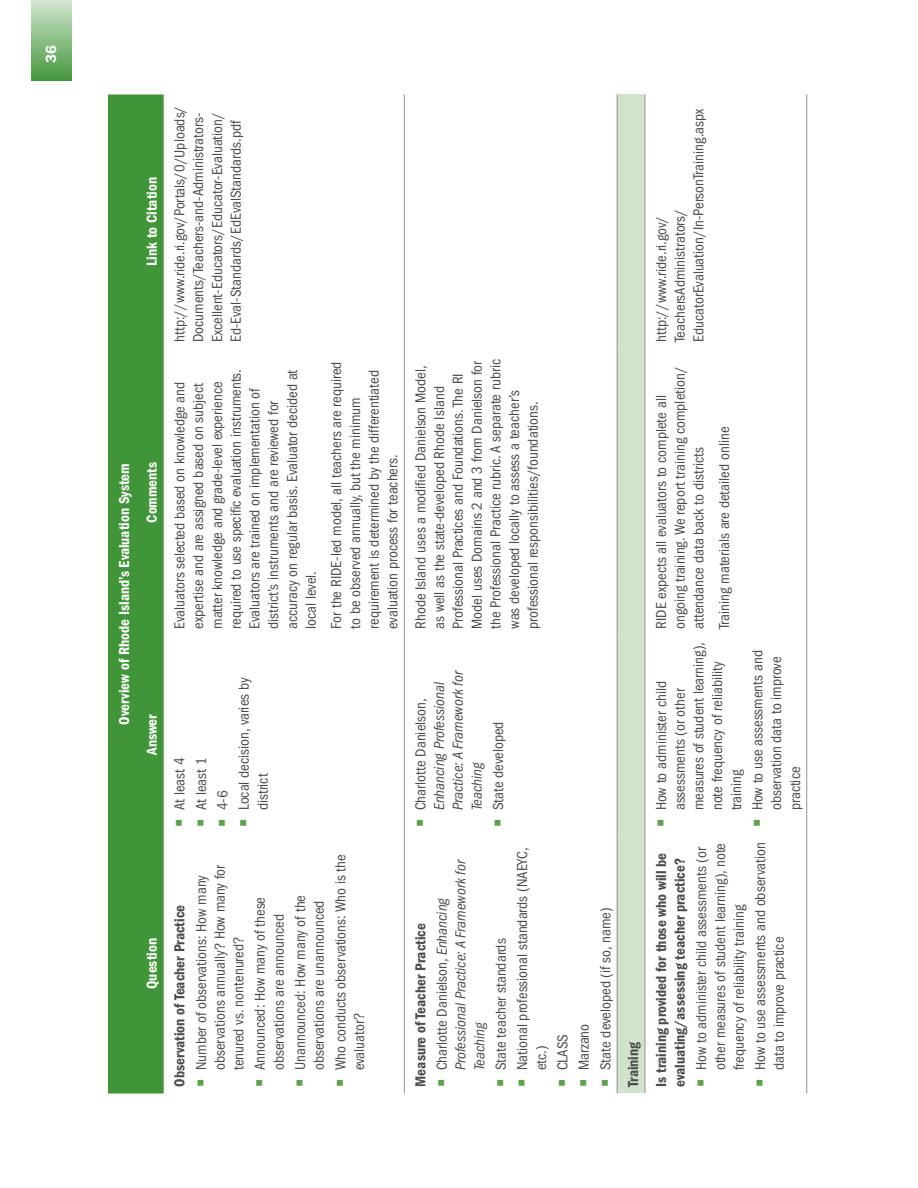
<style>
.page{position:relative;width:918px;height:1188px;background:#fff}
.page>*{position:absolute;margin:0;border:0;box-sizing:border-box;transform-origin:0 0}
.Table_Paragraph{font:condensed 15px/18.8px "ITC Franklin Gothic Std";color:#4b4c4d}
.t1{font:italic condensed 15px/18.8px "ITC Franklin Gothic Std";color:#4b4c4d}
.Table_Paragraph-2{font:15px/18.8px "ITC Franklin Gothic Std Dm Cd";color:#4b4c4d}
.Table_Column_Heads{font:15px "ITC Franklin Gothic Std Dm Cd";color:#fff}
.t2{font:600 15px "ITC Franklin Gothic Std";color:#fff}
.s1{color:#5ea04c}
.s2{font-style:normal}
</style>
<div class="page">
<div style="left:31px;top:0;width:40px;height:81px;background:linear-gradient(to bottom,#d2e6d1,#42973a)"></div>
<div style="left:108px;top:94px;width:56px;height:1000px;background:#3f9537"></div>
<div style="left:617px;top:94px;width:28px;height:1000px;background:#d2e3cc"></div>
<hr style="left:404px;top:834px;width:1px;height:260px;background:#939598">
<hr style="left:404px;top:636px;width:1px;height:198px;background:#939598">
<hr style="left:404px;top:349px;width:1px;height:287px;background:#939598">
<hr style="left:404px;top:94px;width:1px;height:255px;background:#939598">
<hr style="left:806px;top:834px;width:1px;height:260px;background:#939598">
<hr style="left:806px;top:636px;width:1px;height:198px;background:#939598">
<hr style="left:806px;top:349px;width:1px;height:287px;background:#939598">
<hr style="left:806px;top:94px;width:1px;height:255px;background:#939598">
<hr style="left:617px;top:834px;width:1px;height:260px;background:#939598">
<hr style="left:617px;top:636px;width:1px;height:198px;background:#939598">
<hr style="left:617px;top:349px;width:1px;height:287px;background:#939598">
<hr style="left:617px;top:94px;width:1px;height:255px;background:#939598">
<hr style="left:645px;top:834px;width:1px;height:260px;background:#939598">
<hr style="left:645px;top:636px;width:1px;height:198px;background:#939598">
<hr style="left:645px;top:349px;width:1px;height:287px;background:#939598">
<hr style="left:645px;top:94px;width:1px;height:255px;background:#939598">
<p class="t2" style="left:42px;top:63px;width:19px;rotate:-90deg">36</p>
<p class="Table_Column_Heads" style="left:143px;top:266px;width:90px;rotate:-90deg">Link to Citation</p>
<p class="Table_Column_Heads" style="left:116px;top:725px;width:263px;rotate:-90deg">Overview of Rhode Island’s Evaluation System</p>
<p class="Table_Column_Heads" style="left:143px;top:523px;width:62px;rotate:-90deg">Comments</p>
<p class="Table_Column_Heads" style="left:143px;top:755px;width:42px;rotate:-90deg">Answer</p>
<p class="Table_Column_Heads" style="left:143px;top:989px;width:52px;rotate:-90deg">Question</p>
<p class="Table_Paragraph" style="left:170px;top:342px;width:238px;rotate:-90deg">http://www.ride.ri.gov/Portals/0/Uploads/ Documents/Teachers-and-Administrators-Excellent-Educators/Educator-Evaluation/ Ed-Eval-Standards/EdEvalStandards.pdf</p>
<p class="Table_Paragraph" style="left:170px;top:629px;width:261px;rotate:-90deg">Evaluators selected based on knowledge and expertise and are assigned based on subject matter knowledge and grade-level experience required to use specific evaluation instruments.<br>Evaluators are trained on implementation of district’s instruments and are reviewed for accuracy on regular basis. Evaluator decided at local level.</p>
<p class="Table_Paragraph" style="left:327px;top:629px;width:269px;rotate:-90deg">For the RIDE-led model, all teachers are required to be observed annually, but the minimum requirement is determined by the differentiated evaluation process for teachers.</p>
<p class="Table_Paragraph" style="left:411px;top:629px;width:271px;rotate:-90deg">Rhode Island uses a modified Danielson Model, as well as the state-developed Rhode Island Professional Practices and Foundations. The RI Model uses Domains 2 and 3 from Danielson for the Professional Practice rubric. A separate rubric was developed locally to assess a teacher’s professional responsibilities/foundations.</p>
<p class="Table_Paragraph" style="left:170px;top:827px;width:71px;rotate:-90deg"><span class="s1">○</span> At least 4</p>
<p class="Table_Paragraph" style="left:192px;top:827px;width:71px;rotate:-90deg"><span class="s1">○</span> At least 1</p>
<p class="Table_Paragraph" style="left:213px;top:827px;width:38px;rotate:-90deg"><span class="s1">○</span> 4-6</p>
<p class="Table_Paragraph" style="left:235px;top:810px;width:134px;text-indent:-16px;rotate:-90deg"><span class="s1">○</span> Local decision, varies by district</p>
<p class="Table_Paragraph-2" style="left:170px;top:1087px;width:183px;rotate:-90deg">Observation of Teacher Practice</p>
<p class="Table_Paragraph" style="left:192px;top:1070px;width:207px;text-indent:-16px;rotate:-90deg"><span class="s1">○</span> Number of observations: How many observations annually? How many for tenured vs. nontenured?</p>
<p class="Table_Paragraph" style="left:251px;top:1087px;width:191px;text-align:center;rotate:-90deg"><span class="s1">○</span> Announced: How many of these observations are announced</p>
<p class="Table_Paragraph" style="left:291px;top:1070px;width:177px;text-indent:-16px;rotate:-90deg"><span class="s1">○</span> Unannounced: How many of the observations are unannounced</p>
<p class="Table_Paragraph" style="left:331px;top:1070px;width:218px;text-indent:-16px;rotate:-90deg"><span class="s1">○</span> Who conducts observations: Who is the evaluator?</p>
<p class="t1" style="left:411px;top:810px;width:142px;text-indent:-16px;rotate:-90deg"><span class="s1">○</span> <span class="s2">Charlotte Danielson,<br></span>Enhancing Professional<br>Practice: A Framework for<br>Teaching</p>
<p class="Table_Paragraph" style="left:489px;top:827px;width:107px;rotate:-90deg"><span class="s1">○</span> State developed</p>
<p class="Table_Paragraph-2" style="left:411px;top:1087px;width:165px;rotate:-90deg">Measure of Teacher Practice</p>
<p class="t1" style="left:433px;top:1070px;width:213px;text-indent:-16px;rotate:-90deg"><span class="s1">○</span> <span class="s2">Charlotte Danielson,</span> Enhancing<br>Professional Practice: A Framework for<br>Teaching</p>
<p class="Table_Paragraph" style="left:492px;top:1087px;width:150px;rotate:-90deg"><span class="s1">○</span> State teacher standards</p>
<p class="Table_Paragraph" style="left:513px;top:1070px;width:224px;text-indent:-16px;rotate:-90deg"><span class="s1">○</span> National professional standards (NAEYC, etc.)</p>
<p class="Table_Paragraph" style="left:553px;top:1087px;width:54px;rotate:-90deg"><span class="s1">○</span> CLASS</p>
<p class="Table_Paragraph" style="left:575px;top:1087px;width:65px;rotate:-90deg"><span class="s1">○</span> Marzano</p>
<p class="Table_Paragraph" style="left:596px;top:1087px;width:181px;rotate:-90deg"><span class="s1">○</span> State developed (if so, name)</p>
<p class="Table_Paragraph-2" style="left:624px;top:1087px;width:47px;rotate:-90deg">Training</p>
<p class="Table_Paragraph" style="left:652px;top:342px;width:235px;rotate:-90deg">http://www.ride.ri.gov/<br>TeachersAdministrators/<br>EducatorEvaluation/In-PersonTraining.aspx</p>
<p class="Table_Paragraph" style="left:652px;top:629px;width:264px;rotate:-90deg">RIDE expects all evaluators to complete all ongoing training. We report training completion/ attendance data back to districts</p>
<p class="Table_Paragraph" style="left:715px;top:629px;width:204px;rotate:-90deg">Training materials are detailed online</p>
<p class="Table_Paragraph" style="left:652px;top:810px;width:170px;text-indent:-16px;rotate:-90deg"><span class="s1">○</span> How to administer child assessments (or other measures of student learning), note frequency of reliability training</p>
<p class="Table_Paragraph" style="left:748px;top:810px;width:162px;text-indent:-16px;rotate:-90deg"><span class="s1">○</span> How to use assessments and observation data to improve practice</p>
<p class="Table_Paragraph-2" style="left:652px;top:1087px;width:235px;rotate:-90deg">Is training provided for those who will be evaluating/assessing teacher practice?</p>
<p class="Table_Paragraph" style="left:692px;top:1070px;width:229px;text-indent:-16px;rotate:-90deg"><span class="s1">○</span> How to administer child assessments (or other measures of student learning), note frequency of reliability training</p>
<p class="Table_Paragraph" style="left:751px;top:1070px;width:229px;text-indent:-16px;rotate:-90deg"><span class="s1">○</span> How to use assessments and observation data to improve practice</p>
</div>
